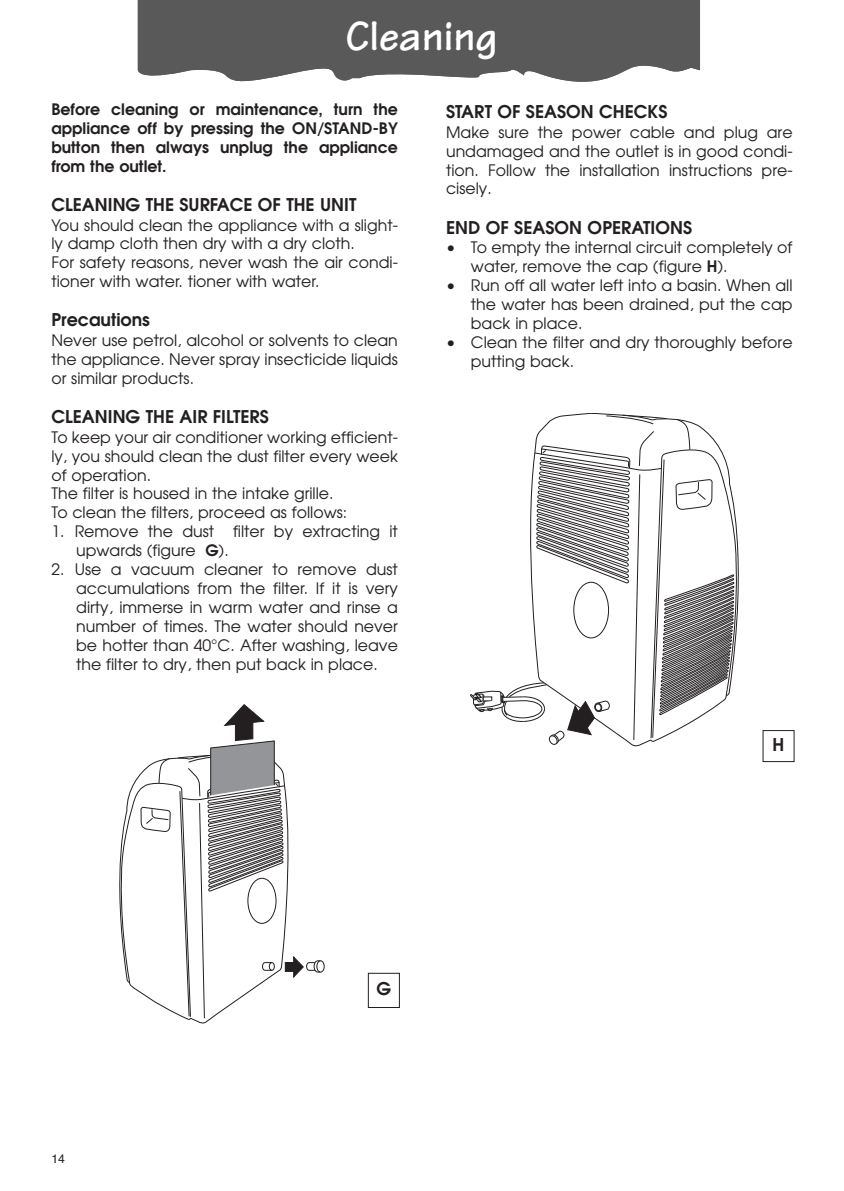
<style>
.page{position:relative;width:844px;height:1191px;background:#fff}
.page>*{position:absolute;margin:0;border:0;box-sizing:border-box;transform-origin:0 0}
.t1{font:700 43.75px "Tekton";color:#fff}
.t2{font:600 17.5px "Avant Garde";color:#231f20}
.t3{font:15.75px/18.9px "Avant Garde";color:#231f20}
.t4{font:600 15.75px/18.9px "Avant Garde";color:#231f20;text-align:justify}
.t5{font:12.25px "Helvetica";color:#231f20}
.s1{font-weight:600}
</style>
<div class="page">
<svg style="left:138px;top:0;width:561px;height:82px;background:#676767"></svg>
<svg style="left:186px;top:786px;width:106px;height:237px"></svg>
<div style="left:316px;top:960px;width:8px;height:12px;border:1px solid #231f20;border-radius:50%"></div>
<svg style="left:292px;top:956px;width:29px;height:22px"></svg>
<div style="left:285px;top:962px;width:10px;height:9px;background:#231f20"></div>
<div style="left:285px;top:962px;width:10px;height:9px;border:1px solid #231f20"></div>
<svg style="left:119px;top:704px;width:166px;height:315px"></svg>
<div style="left:368px;top:973px;width:31px;height:34px;border:1px solid #231f20"></div>
<svg style="left:470px;top:414px;width:269px;height:333px"></svg>
<div style="left:762px;top:730px;width:32px;height:32px;border:1px solid #231f20"></div>
<h1 class="t1" style="left:346px;top:21px;width:153px">Cleaning</h1>
<p class="t4" style="left:51px;top:101px;width:348px">Before cleaning or maintenance, turn the appliance off by pressing the ON/STAND-BY button then always unplug the appliance from the outlet.</p>
<p class="t2" style="left:51px;top:198px;width:306px">CLEANING THE SURFACE OF THE UNIT</p>
<p class="t3" style="left:51px;top:217px;width:348px">You should clean the appliance with a slight&shy;ly damp cloth then dry with a dry cloth.<br>For safety reasons, never wash the air condi&shy;tioner with water. tioner with water.</p>
<p class="t2" style="left:51px;top:313px;width:100px">Precautions</p>
<p class="t3" style="left:51px;top:332px;width:348px;text-align:justify">Never use petrol, alcohol or solvents to clean the appliance. Never spray insecticide liquids or similar products.</p>
<p class="t2" style="left:51px;top:410px;width:219px">CLEANING THE AIR FILTERS</p>
<p class="t3" style="left:51px;top:429px;width:348px">To keep your air conditioner working efficient&shy;ly, you should clean the dust filter every week of operation.<br>The filter is housed in the intake grille.<br>To clean the filters, proceed as follows:</p>
<p class="t3" style="left:76px;top:523px;width:323px;text-indent:-25px">1. Remove the dust filter by extracting it upwards (figure <span class="s1">G</span>).</p>
<p class="t3" style="left:76px;top:561px;width:323px;text-align:justify;text-indent:-25px">2. Use a vacuum cleaner to remove dust accumulations from the filter. If it is very dirty, immerse in warm water and rinse a number of times. The water should never be hotter than 40°C. After washing, leave the filter to dry, then put back in place.</p>
<p class="t2" style="left:446px;top:105px;width:223px">START OF SEASON CHECKS</p>
<p class="t3" style="left:446px;top:124px;width:348px;text-align:justify">Make sure the power cable and plug are undamaged and the outlet is in good condi&shy;tion. Follow the installation instructions pre&shy;cisely.</p>
<p class="t2" style="left:446px;top:220px;width:247px">END OF SEASON OPERATIONS</p>
<p class="t3" style="left:471px;top:239px;width:323px;text-indent:-25px">• To empty the internal circuit completely of water, remove the cap (figure <span class="s1">H</span>).</p>
<p class="t3" style="left:471px;top:277px;width:323px;text-align:justify;text-indent:-25px">• Run off all water left into a basin. When all the water has been drained, put the cap back in place.</p>
<p class="t3" style="left:471px;top:334px;width:323px;text-indent:-25px">• Clean the filter and dry thoroughly before putting back.</p>
<p class="t2" style="left:772px;top:738px;width:13px">H</p>
<p class="t5" style="left:51px;top:1154px;width:15px">14</p>
<p class="t2" style="left:376px;top:982px;width:16px">G</p>
</div>
